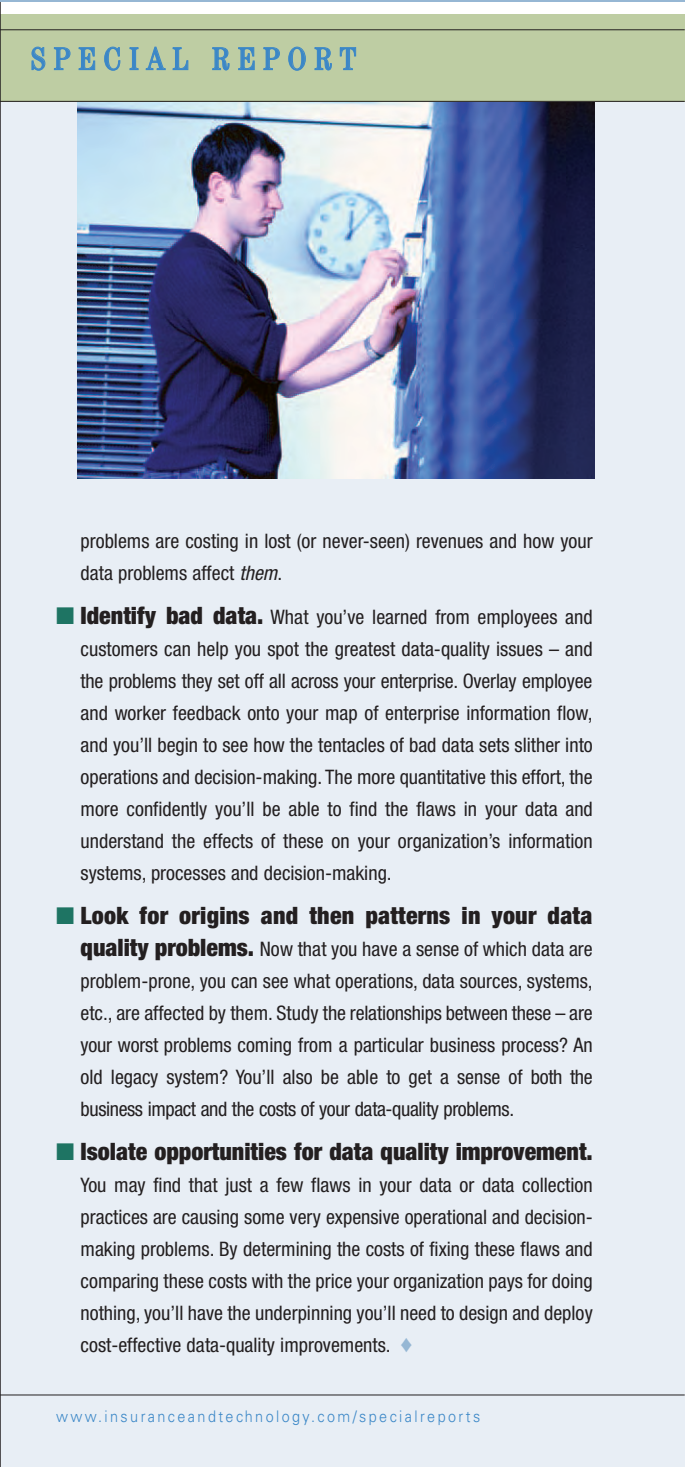
<style>
.page{position:relative;width:685px;height:1467px;background:#fff}
.page>*{position:absolute;margin:0;border:0;box-sizing:border-box;transform-origin:0 0}
.t1{font:condensed 32px "Century";letter-spacing:.235em;color:#3b87c7}
.t2{font:900 condensed 24px "Helvetica Neue";color:#231f20}
.t3{font:condensed 20px/32px "Helvetica Neue";color:#231f20;text-align:justify}
.t4{font:300 16px "Univers";letter-spacing:.165em;color:#3b87c7;scale:.9 1}
.s1{font-style:italic}
.s2{color:#1e7463}
.s3{font-weight:900;font-size:24px}
.s4{color:#96b7d4}
</style>
<div class="page">
<div style="left:0;top:102px;width:684px;height:1365px;background:#e8eef5"></div>
<img style="left:77px;top:102px;width:517px;height:377px">
<div style="left:0;top:14px;width:684px;height:88px;background:#becda3"></div>
<hr style="left:0;top:29px;width:684px;height:1px;background:#231f20">
<hr style="left:0;top:101px;width:684px;height:1px;background:#231f20">
<hr style="left:0;top:1394px;width:684px;height:1px;background:#231f20">
<hr style="left:0;top:0;width:1px;height:1467px;background:#231f20">
<hr style="left:0;top:0;width:684px;height:2px;background:#96b7d4">
<h1 class="t1" style="left:31px;top:48px;width:327px">SPECIAL REPORT</h1>
<p class="t3" style="left:80px;top:527px;width:513px">problems are costing in lost (or never-seen) revenues and how your data problems affect <span class="s1">them</span>.</p>
<p class="t3" style="left:80px;top:602px;width:513px;text-indent:-24px"><span class="s2">■</span> <span class="s3">Identify bad data.</span> What you’ve learned from employees and customers can help you spot the greatest data-quality issues – and the problems they set off all across your enterprise. Overlay employee and worker feedback onto your map of enterprise information flow, and you’ll begin to see how the tentacles of bad data sets slither into operations and decision-making. The more quantitative this effort, the more confidently you’ll be able to find the flaws in your data and understand the effects of these on your organization’s information systems, processes and decision-making.</p>
<p class="t2" style="left:56px;top:907px;width:537px"><span class="s2">■</span> Look for origins and then patterns in your data</p>
<p class="t3" style="left:80px;top:934px;width:513px"><span class="s3">quality problems.</span> Now that you have a sense of which data are problem-prone, you can see what operations, data sources, systems, etc., are affected by them. Study the relationships between these – are your worst problems coming from a particular business process? An old legacy system? You’ll also be able to get a sense of both the business impact and the costs of your data-quality problems.</p>
<p class="t2" style="left:56px;top:1143px;width:538px"><span class="s2">■</span> Isolate opportunities for data quality improvement.</p>
<p class="t3" style="left:80px;top:1170px;width:513px">You may find that just a few flaws in your data or data collection practices are causing some very expensive operational and decision&shy;making problems. By determining the costs of fixing these flaws and comparing these costs with the price your organization pays for doing nothing, you’ll have the underpinning you’ll need to design and deploy cost-effective data-quality improvements. <span class="s4">♦</span></p>
<p class="t4" style="left:56px;top:1410px;width:472px">www.insuranceandtechnology.com/specialreports</p>
</div>
